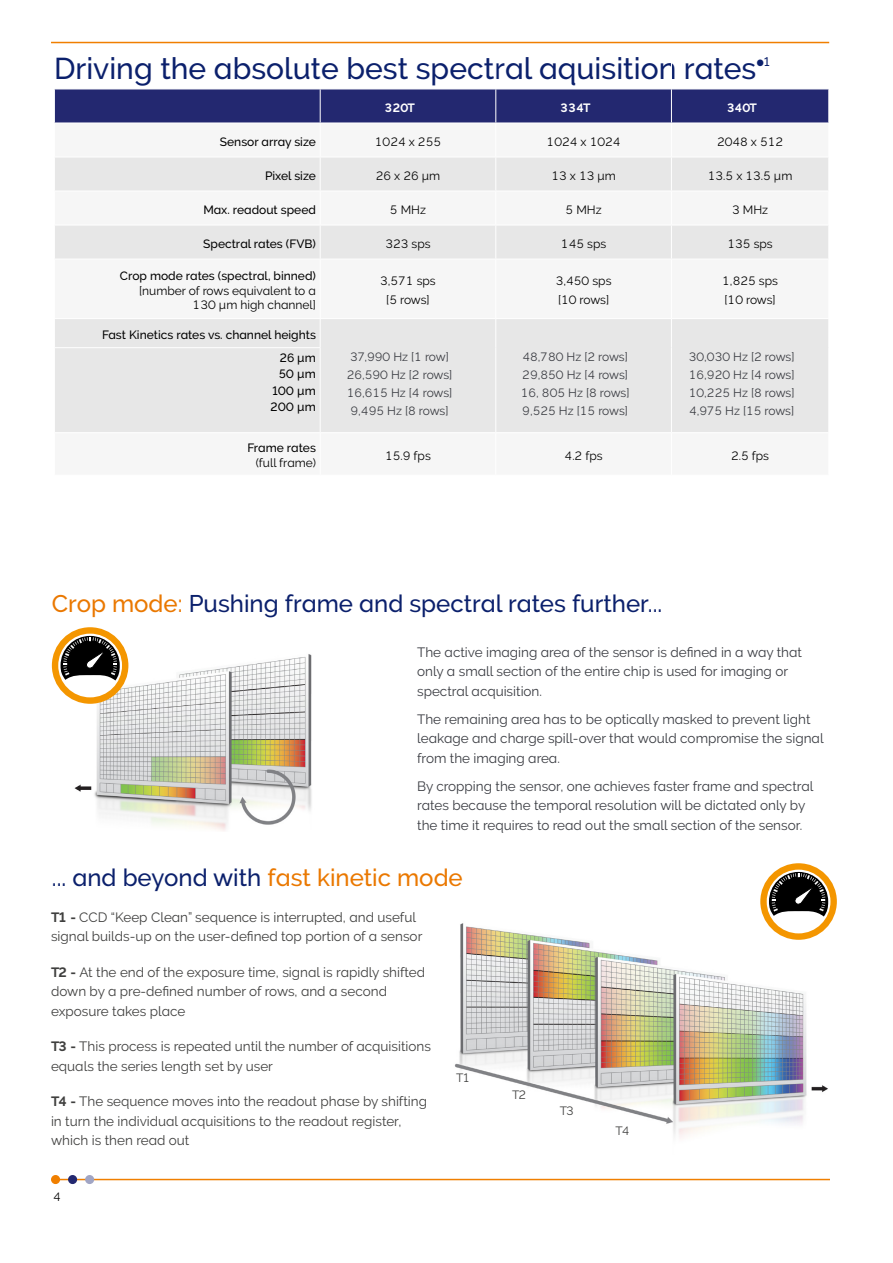
<style>
.page{position:relative;width:893px;height:1263px;background:#fff}
.page>*{position:absolute;margin:0;border:0;box-sizing:border-box;transform-origin:0 0}
.t1{font:30px "Oxford Raleway Medium";color:#0b206c}
.t2{font:24px "Oxford Raleway Medium";color:#0b206c}
.t3{font:13.5px/19.5px "Oxford Raleway Regular";color:#3f3f3e}
.t4{font:13.5px/19.5px "Oxford Raleway Regular";color:#393b41}
.t5{font:12.3px "Oxford Raleway Medium";color:#0b206c}
.t6{font:12px/18px "Oxford Raleway Regular";color:#000}
.t7{font:12px/18px "Oxford Raleway Regular";color:#393b41;text-align:center}
.t8{font:12px/16.5px "Oxford Raleway Medium";color:#000;text-align:right}
.t9{font:12px "Oxford Raleway Bold";color:#fff}
.t10{font:12px "Oxford Raleway Regular";letter-spacing:-.085em;color:#3f3f3e}
.s1{color:#ea7800}
.s2{font-family:"Oxford Raleway Bold"}
</style>
<div class="page">
<hr style="left:58px;top:1179px;width:771px;height:1px;background:#f07f00">
<div style="left:52px;top:1176px;width:7px;height:7px;background:#f07f00;border-radius:50%"></div>
<div style="left:51px;top:1175px;width:9px;height:9px;border:2px solid #f07f00;border-radius:50%"></div>
<div style="left:86px;top:1176px;width:7px;height:7px;background:#a1a5c4;border-radius:50%"></div>
<div style="left:85px;top:1175px;width:9px;height:9px;border:2px solid #a1a5c4;border-radius:50%"></div>
<div style="left:69px;top:1176px;width:7px;height:7px;background:#232870;border-radius:50%"></div>
<div style="left:68px;top:1175px;width:9px;height:9px;border:2px solid #232870;border-radius:50%"></div>
<hr style="left:51px;top:42px;width:778px;height:1px;background:#f07f00">
<div style="left:55px;top:90px;width:773px;height:33px;background:#232870"></div>
<svg style="left:55px;top:158px;width:773px;height:101px;fill:#e7e7e7"></svg>
<div style="left:55px;top:319px;width:773px;height:113px;background:#e7e7e7"></div>
<hr style="left:320px;top:89px;width:1px;height:34px;background:#fff">
<hr style="left:495px;top:89px;width:1px;height:34px;background:#fff">
<hr style="left:671px;top:89px;width:1px;height:34px;background:#fff">
<hr style="left:320px;top:157px;width:1px;height:34px;background:#fff">
<hr style="left:495px;top:157px;width:1px;height:34px;background:#fff">
<hr style="left:671px;top:157px;width:1px;height:34px;background:#fff">
<hr style="left:54px;top:191px;width:266px;height:1px;background:#fff">
<hr style="left:320px;top:191px;width:176px;height:1px;background:#fff">
<hr style="left:320px;top:191px;width:1px;height:34px;background:#fff">
<hr style="left:496px;top:191px;width:175px;height:1px;background:#fff">
<hr style="left:495px;top:191px;width:1px;height:34px;background:#fff">
<hr style="left:671px;top:191px;width:158px;height:1px;background:#fff">
<hr style="left:671px;top:191px;width:1px;height:34px;background:#fff">
<hr style="left:54px;top:225px;width:266px;height:1px;background:#fff">
<hr style="left:320px;top:225px;width:176px;height:1px;background:#fff">
<hr style="left:320px;top:225px;width:1px;height:34px;background:#fff">
<hr style="left:496px;top:225px;width:175px;height:1px;background:#fff">
<hr style="left:495px;top:225px;width:1px;height:34px;background:#fff">
<hr style="left:671px;top:225px;width:158px;height:1px;background:#fff">
<hr style="left:671px;top:225px;width:1px;height:34px;background:#fff">
<svg style="left:320px;top:319px;width:1px;height:28px"></svg>
<svg style="left:495px;top:319px;width:1px;height:29px"></svg>
<hr style="left:495px;top:348px;width:1px;height:84px;background:#fff">
<svg style="left:671px;top:319px;width:1px;height:29px"></svg>
<hr style="left:671px;top:348px;width:1px;height:84px;background:#fff">
<hr style="left:54px;top:347px;width:267px;height:1px;background:#fff">
<hr style="left:320px;top:348px;width:1px;height:84px;background:#fff">
<img style="left:68px;top:648px;width:244px;height:183px">
<img style="left:454px;top:912px;width:376px;height:225px">
<div style="left:52px;top:627px;width:76px;height:77px;background:#f49600;border-radius:50%"></div>
<div style="left:58px;top:634px;width:64px;height:63px;background:#fff;border-radius:50%"></div>
<svg style="left:61px;top:636px;width:59px;height:44px"></svg>
<svg style="left:760px;top:863px;width:77px;height:77px"></svg>
<div style="left:767px;top:870px;width:63px;height:63px;background:#fff;border-radius:50%"></div>
<svg style="left:769px;top:872px;width:59px;height:44px;background:#4e473b"></svg>
<h1 class="t1" style="left:54px;top:51px;width:704px">Driving the absolute best spectral aquisition rates</h1>
<p class="t5" style="left:756px;top:55px;width:15px">•1</p>
<p class="t9" style="left:385px;top:101px;width:32px">320T</p>
<p class="t9" style="left:560px;top:101px;width:32px">334T</p>
<p class="t9" style="left:727px;top:101px;width:32px">340T</p>
<p class="t8" style="left:220px;top:133px;width:98px">Sensor array size</p>
<p class="t6" style="left:375px;top:132px;width:68px">1024 x 255</p>
<p class="t6" style="left:547px;top:132px;width:75px">1024 x 1024</p>
<p class="t6" style="left:717px;top:132px;width:68px">2048 x 512</p>
<p class="t8" style="left:265px;top:167px;width:52px">Pixel size</p>
<p class="t6" style="left:376px;top:166px;width:66px">26 x 26 µm</p>
<p class="t6" style="left:551px;top:166px;width:66px">13 x 13 μm</p>
<p class="t6" style="left:708px;top:166px;width:86px">13.5 x 13.5 µm</p>
<p class="t8" style="left:203px;top:201px;width:114px">Max. readout speed</p>
<p class="t6" style="left:390px;top:200px;width:38px">5 MHz</p>
<p class="t6" style="left:566px;top:200px;width:38px">5 MHz</p>
<p class="t6" style="left:732px;top:200px;width:38px">3 MHz</p>
<p class="t8" style="left:203px;top:235px;width:114px">Spectral rates (FVB)</p>
<p class="t6" style="left:385px;top:234px;width:47px">323 sps</p>
<p class="t6" style="left:561px;top:234px;width:47px">145 sps</p>
<p class="t6" style="left:727px;top:234px;width:47px">135 sps</p>
<p class="t8" style="left:120px;top:268px;width:197px">Crop mode rates (spectral, binned)</p>
<p class="t6" style="left:139px;top:283px;width:178px;line-height:14.4px;text-align:right">[number of rows equivalent to a<br>130 µm high channel]</p>
<p class="t6" style="left:380px;top:272px;width:57px;text-align:center">3,571 sps [5 rows]</p>
<p class="t6" style="left:556px;top:272px;width:57px">3,450 sps [10 rows]</p>
<p class="t6" style="left:722px;top:272px;width:57px">1,825 sps [10 rows]</p>
<p class="t8" style="left:102px;top:326px;width:215px">Fast Kinetics rates vs. channel heights</p>
<p class="t7" style="left:347px;top:347px;width:107px">37,990 Hz [1 row]<br>26,590 Hz [2 rows]<br>16,615 Hz [4 rows]<br>9,495 Hz [8 rows]</p>
<p class="t7" style="left:521px;top:347px;width:110px;text-align:left">48,780 Hz [2 rows]<br>29,850 Hz [4 rows]<br>16, 805 Hz [8 rows]<br>9,525 Hz [15 rows]</p>
<p class="t7" style="left:689px;top:347px;width:107px;text-align:justify">30,030 Hz [2 rows] 16,920 Hz [4 rows] 10,225 Hz [8 rows] 4,975 Hz [15 rows]</p>
<p class="t8" style="left:271px;top:350px;width:47px">26 µm<br>50 µm<br>100 µm<br>200 µm</p>
<p class="t8" style="left:247px;top:440px;width:70px">Frame rates</p>
<p class="t6" style="left:256px;top:454px;width:62px">(full frame)</p>
<p class="t6" style="left:385px;top:446px;width:47px">15.9 fps</p>
<p class="t6" style="left:565px;top:446px;width:39px">4.2 fps</p>
<p class="t6" style="left:731px;top:446px;width:39px">2.5 fps</p>
<h2 class="t2" style="left:52px;top:589px;width:612px"><span class="s1">Crop mode:</span> Pushing frame and spectral rates further...</h2>
<p class="t4" style="left:417px;top:642px;width:386px">The active imaging area of the sensor is defined in a way that only a small section of the entire chip is used for imaging or spectral acquisition.</p>
<p class="t4" style="left:417px;top:709px;width:408px">The remaining area has to be optically masked to prevent light leakage and charge spill-over that would compromise the signal from the imaging area.</p>
<p class="t4" style="left:417px;top:776px;width:398px">By cropping the sensor, one achieves faster frame and spectral rates because the temporal resolution will be dictated only by the time it requires to read out the small section of the sensor.</p>
<h2 class="t2" style="left:52px;top:863px;width:412px">... and beyond with <span class="s1">fast kinetic mode</span></h2>
<p class="t3" style="left:51px;top:907px;width:373px"><span class="s2">T1 -</span> CCD “Keep Clean” sequence is interrupted, and useful signal builds-up on the user-defined top portion of a sensor</p>
<p class="t3" style="left:51px;top:962px;width:376px"><span class="s2">T2 -</span> At the end of the exposure time, signal is rapidly shifted down by a pre-defined number of rows, and a second exposure takes place</p>
<p class="t3" style="left:51px;top:1037px;width:381px"><span class="s2">T3 -</span> This process is repeated until the number of acquisitions equals the series length set by user</p>
<p class="t3" style="left:51px;top:1092px;width:378px"><span class="s2">T4 -</span> The sequence moves into the readout phase by shifting in turn the individual acquisitions to the readout register, which is then read out</p>
<p class="t6" style="left:53px;top:1188px;width:9px">4</p>
<p class="t10" style="left:456px;top:1071px;width:16px">T1</p>
<p class="t10" style="left:512px;top:1088px;width:16px">T2</p>
<p class="t10" style="left:560px;top:1104px;width:16px">T3</p>
<p class="t10" style="left:615px;top:1123px;width:16px">T4</p>
</div>
